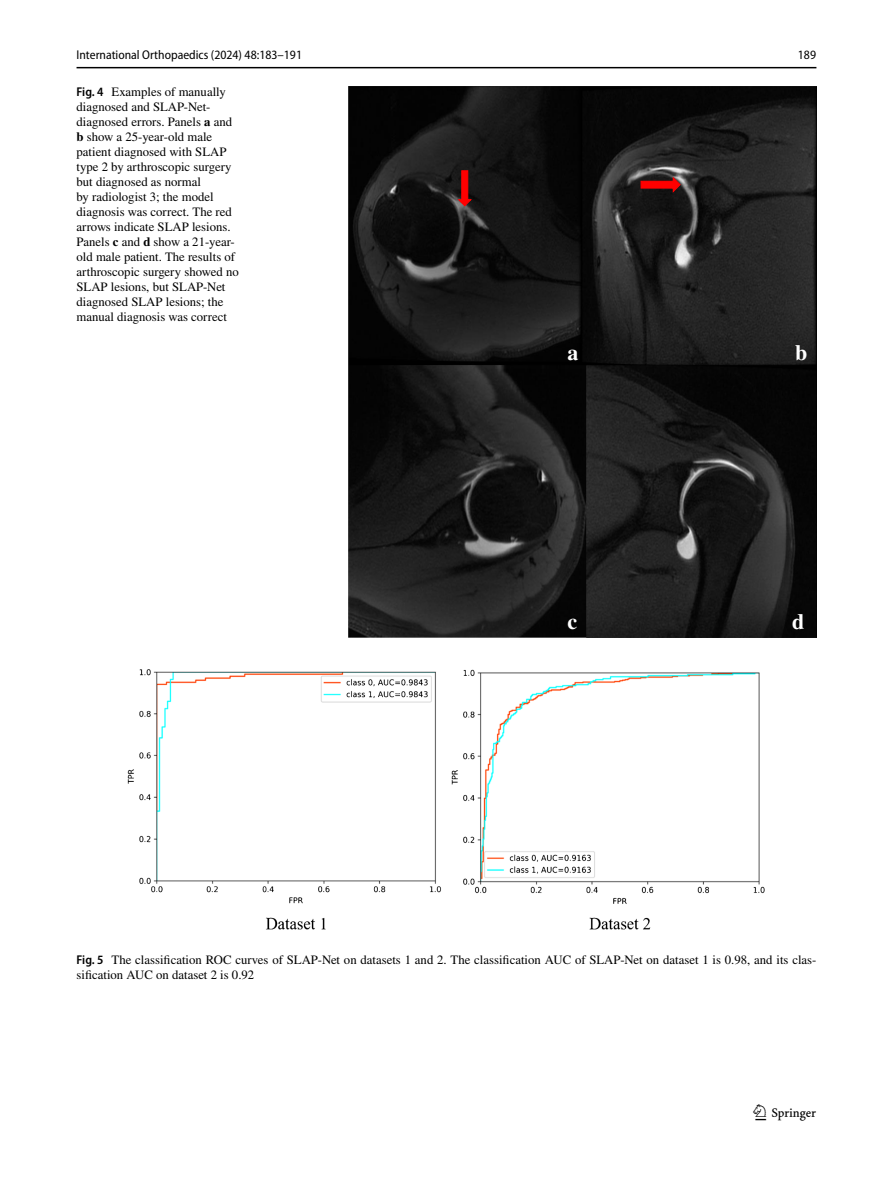
<style>
.page{position:relative;width:893px;height:1187px;background:#fff}
.page>*{position:absolute;margin:0;border:0;box-sizing:border-box;transform-origin:0 0}
.t1{font:22.5px "Springnew Regular 3";color:#000}
.t2{font:21.9px "Times Bold 2";color:#fff}
.t3{font:12.75px/15px "STIX";color:#000}
.t4{font:semi-condensed 12.75px "Myriad Pro";color:#000}
.s1{font-family:"Myriad Pro";font-weight:600;font-stretch:semi-condensed}
.s2{font-weight:700}
</style>
<div class="page">
<hr style="left:77px;top:67px;width:739px;height:1px;background:#000">
<img style="left:349px;top:87px;width:467px;height:550px">
<svg style="left:457px;top:170px;width:16px;height:37px"></svg>
<svg style="left:640px;top:175px;width:42px;height:19px"></svg>
<img style="left:128px;top:669px;width:637px;height:260px">
<p class="t4" style="left:77px;top:48px;width:227px">International Orthopaedics (2024) 48:183–191</p>
<p class="t3" style="left:77px;top:85px;width:164px"><span class="s1">Fig. 4</span> Examples of manually diagnosed and SLAP-Net&shy;diagnosed errors. Panels <span class="s2">a</span> and <span class="s2">b</span> show a 25-year-old male patient diagnosed with SLAP type 2 by arthroscopic surgery but diagnosed as normal<br>by radiologist 3; the model diagnosis was correct. The red arrows indicate SLAP lesions.<br>Panels <span class="s2">c</span> and <span class="s2">d</span> show a 21-year&shy;old male patient. The results of arthroscopic surgery showed no<br>SLAP lesions, but SLAP-Net diagnosed SLAP lesions; the manual diagnosis was correct</p>
<p class="t4" style="left:798px;top:48px;width:20px">189</p>
<h2 class="t2" style="left:567px;top:340px;width:12px">a</h2>
<h2 class="t2" style="left:795px;top:340px;width:14px">b</h2>
<h2 class="t2" style="left:567px;top:608px;width:11px">c</h2>
<h2 class="t2" style="left:792px;top:608px;width:14px">d</h2>
<p class="t3" style="left:77px;top:953px;width:741px"><span class="s1">Fig. 5</span> The classification ROC curves of SLAP-Net on datasets 1 and 2. The classification AUC of SLAP-Net on dataset 1 is 0.98, and its clas&shy;sification AUC on dataset 2 is 0.92</p>
<h1 class="t1" style="left:755px;top:1104px;width:62px">1 3</h1>
</div>
